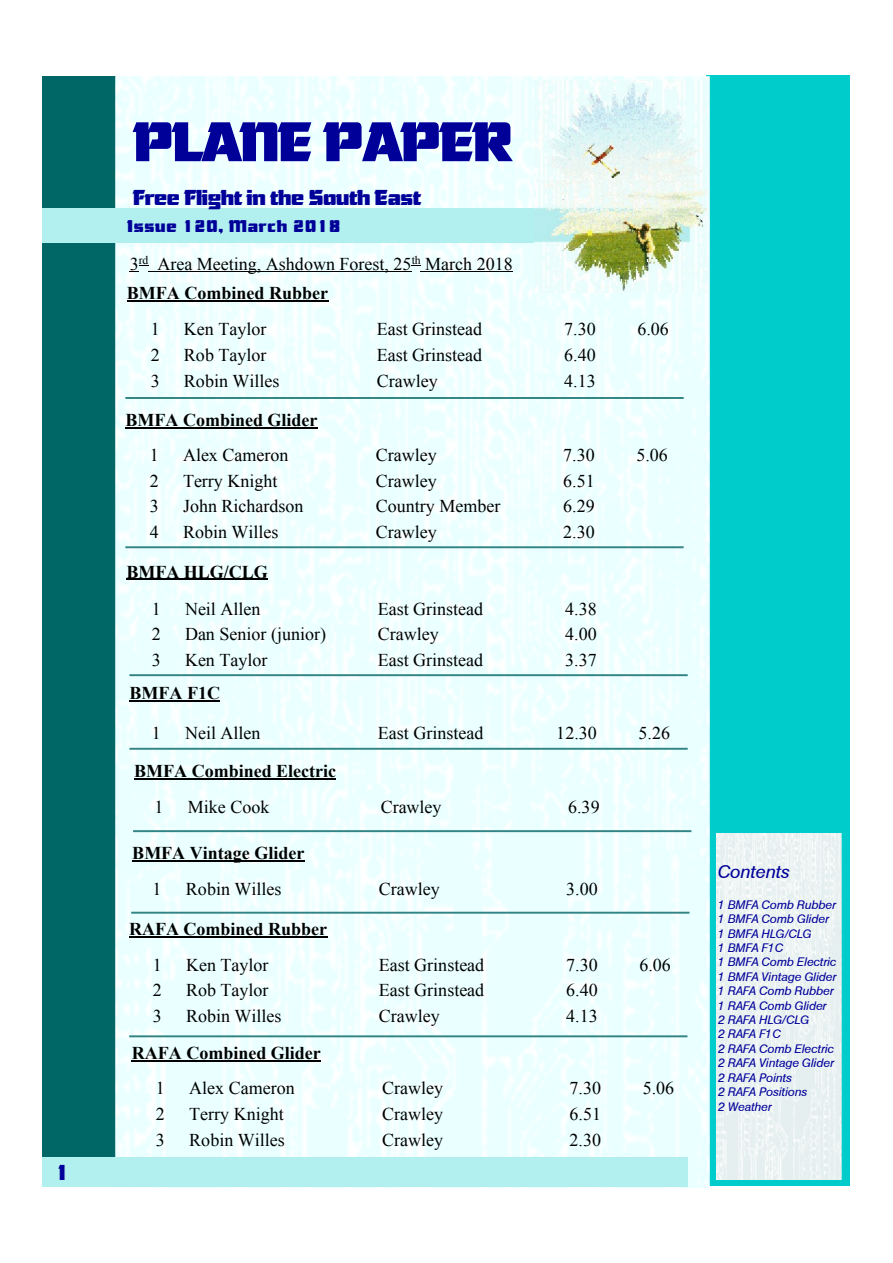
<style>
.page{position:relative;width:893px;height:1263px;background:#fff}
.page>*{position:absolute;margin:0;border:0;box-sizing:border-box;transform-origin:0 0}
.t1{font:54px "Ultra Serif SF";letter-spacing:-.02em;color:#009}
.t2{font:21px "Ultra Serif SF";letter-spacing:-.02em;color:#009}
.t3{font:18px/29.7px "Times New Roman";color:#000}
.t4{font:700 18px "Times New Roman";color:#000}
.t5{font:18px "Basic Sans SF Italic";color:#009}
.t6{font:16.5px "Ultra Serif SF";letter-spacing:.05em;color:#009}
.t7{font:12px/14.4px "Basic Sans SF Italic";color:#009}
.s1{font-weight:700}
</style>
<div class="page">
<div style="left:706px;top:76px;width:144px;height:1110px;background:#0cc"></div>
<div style="left:43px;top:76px;width:73px;height:1110px;background:#066"></div>
<img style="left:115px;top:76px;width:595px;height:1111px">
<div style="left:43px;top:208px;width:644px;height:34px;background:#b2efef"></div>
<hr style="left:125px;top:546px;width:559px;height:2px;background:#338484">
<div style="left:43px;top:1157px;width:645px;height:30px;background:#b2efef"></div>
<img style="left:716px;top:834px;width:125px;height:346px">
<img style="left:534px;top:80px;width:174px;height:212px">
<svg style="left:130px;top:265px;width:18px;height:7px"></svg>
<hr style="left:148px;top:271px;width:264px;height:1px;background:#000">
<hr style="left:421px;top:271px;width:92px;height:1px;background:#000">
<hr style="left:125px;top:397px;width:559px;height:2px;background:#338484">
<hr style="left:129px;top:674px;width:559px;height:2px;background:#338484">
<hr style="left:127px;top:301px;width:201px;height:1px;background:#000">
<hr style="left:126px;top:579px;width:142px;height:1px;background:#000">
<hr style="left:125px;top:427px;width:193px;height:2px;background:#000">
<hr style="left:130px;top:700px;width:90px;height:2px;background:#000">
<hr style="left:134px;top:778px;width:202px;height:2px;background:#000">
<hr style="left:129px;top:748px;width:559px;height:2px;background:#338484">
<hr style="left:133px;top:830px;width:558px;height:2px;background:#338484">
<hr style="left:132px;top:860px;width:172px;height:1px;background:#000">
<hr style="left:131px;top:912px;width:558px;height:2px;background:#338484">
<hr style="left:129px;top:936px;width:198px;height:2px;background:#000">
<hr style="left:129px;top:1035px;width:558px;height:2px;background:#338484">
<hr style="left:132px;top:1060px;width:189px;height:2px;background:#000">
<p class="t2" style="left:55px;top:1159px;width:16px">1</p>
<h1 class="t1" style="left:134px;top:109px;width:380px">PLANE PAPER</h1>
<p class="t2" style="left:133px;top:184px;width:289px">Free Flight in the South East</p>
<p class="t6" style="left:127px;top:216px;width:214px">Issue 120, March 2018</p>
<p class="t3" style="left:127px;top:251px;width:387px">3<sup>rd</sup> Area Meeting, Ashdown Forest, 25<sup>th</sup> March 2018<br><span class="s1">BMFA Combined Rubber</span></p>
<p class="t3" style="left:151px;top:316px;width:10px">1</p>
<p class="t3" style="left:184px;top:316px;width:84px">Ken Taylor</p>
<p class="t3" style="left:377px;top:316px;width:107px">East Grinstead</p>
<p class="t3" style="left:564px;top:316px;width:33px">7.30</p>
<p class="t3" style="left:637px;top:316px;width:33px">6.06</p>
<p class="t3" style="left:151px;top:342px;width:10px">2</p>
<p class="t3" style="left:184px;top:342px;width:84px">Rob Taylor</p>
<p class="t3" style="left:377px;top:342px;width:107px">East Grinstead</p>
<p class="t3" style="left:564px;top:342px;width:33px">6.40</p>
<p class="t3" style="left:151px;top:367px;width:10px">3</p>
<p class="t3" style="left:184px;top:367px;width:97px">Robin Willes</p>
<p class="t3" style="left:377px;top:367px;width:62px">Crawley</p>
<p class="t3" style="left:564px;top:367px;width:33px">4.13</p>
<p class="t4" style="left:125px;top:414px;width:194px">BMFA Combined Glider</p>
<p class="t3" style="left:150px;top:442px;width:10px">1</p>
<p class="t3" style="left:183px;top:442px;width:107px">Alex Cameron</p>
<p class="t3" style="left:376px;top:442px;width:62px">Crawley</p>
<p class="t3" style="left:563px;top:442px;width:33px">7.30</p>
<p class="t3" style="left:636px;top:442px;width:33px">5.06</p>
<p class="t3" style="left:150px;top:468px;width:10px">2</p>
<p class="t3" style="left:183px;top:468px;width:96px">Terry Knight</p>
<p class="t3" style="left:376px;top:468px;width:62px">Crawley</p>
<p class="t3" style="left:563px;top:468px;width:33px">6.51</p>
<p class="t3" style="left:150px;top:493px;width:10px">3</p>
<p class="t3" style="left:183px;top:493px;width:122px">John Richardson</p>
<p class="t3" style="left:376px;top:493px;width:126px">Country Member</p>
<p class="t3" style="left:563px;top:493px;width:33px">6.29</p>
<p class="t3" style="left:150px;top:519px;width:10px">4</p>
<p class="t3" style="left:183px;top:519px;width:97px">Robin Willes</p>
<p class="t3" style="left:376px;top:519px;width:62px">Crawley</p>
<p class="t3" style="left:563px;top:519px;width:33px">2.30</p>
<p class="t4" style="left:126px;top:565px;width:143px">BMFA HLG/CLG</p>
<p class="t3" style="left:152px;top:595px;width:10px">1</p>
<p class="t3" style="left:185px;top:595px;width:77px">Neil Allen</p>
<p class="t3" style="left:378px;top:595px;width:107px">East Grinstead</p>
<p class="t3" style="left:565px;top:595px;width:33px">4.38</p>
<p class="t3" style="left:152px;top:621px;width:10px">2</p>
<p class="t3" style="left:185px;top:621px;width:143px">Dan Senior (junior)</p>
<p class="t3" style="left:378px;top:621px;width:62px">Crawley</p>
<p class="t3" style="left:565px;top:621px;width:33px">4.00</p>
<p class="t3" style="left:152px;top:647px;width:10px">3</p>
<p class="t3" style="left:185px;top:647px;width:84px">Ken Taylor</p>
<p class="t3" style="left:378px;top:647px;width:107px">East Grinstead</p>
<p class="t3" style="left:565px;top:647px;width:33px">3.37</p>
<p class="t4" style="left:130px;top:687px;width:92px">BMFA F1C</p>
<p class="t3" style="left:152px;top:719px;width:10px">1</p>
<p class="t3" style="left:185px;top:719px;width:77px">Neil Allen</p>
<p class="t3" style="left:378px;top:719px;width:107px">East Grinstead</p>
<p class="t3" style="left:556px;top:719px;width:42px">12.30</p>
<p class="t3" style="left:638px;top:719px;width:33px">5.26</p>
<p class="t4" style="left:134px;top:765px;width:203px">BMFA Combined Electric</p>
<p class="t3" style="left:155px;top:794px;width:10px">1</p>
<p class="t3" style="left:188px;top:794px;width:83px">Mike Cook</p>
<p class="t3" style="left:381px;top:794px;width:62px">Crawley</p>
<p class="t3" style="left:568px;top:794px;width:33px">6.39</p>
<p class="t4" style="left:132px;top:846px;width:174px">BMFA Vintage Glider</p>
<p class="t3" style="left:153px;top:876px;width:10px">1</p>
<p class="t3" style="left:186px;top:876px;width:97px">Robin Willes</p>
<p class="t3" style="left:379px;top:876px;width:62px">Crawley</p>
<p class="t3" style="left:566px;top:876px;width:33px">3.00</p>
<p class="t4" style="left:129px;top:923px;width:200px">RAFA Combined Rubber</p>
<p class="t3" style="left:153px;top:951px;width:10px">1</p>
<p class="t3" style="left:186px;top:951px;width:84px">Ken Taylor</p>
<p class="t3" style="left:379px;top:951px;width:107px">East Grinstead</p>
<p class="t3" style="left:566px;top:951px;width:33px">7.30</p>
<p class="t3" style="left:639px;top:951px;width:33px">6.06</p>
<p class="t3" style="left:153px;top:977px;width:10px">2</p>
<p class="t3" style="left:186px;top:977px;width:84px">Rob Taylor</p>
<p class="t3" style="left:379px;top:977px;width:107px">East Grinstead</p>
<p class="t3" style="left:566px;top:977px;width:33px">6.40</p>
<p class="t3" style="left:153px;top:1003px;width:10px">3</p>
<p class="t3" style="left:186px;top:1003px;width:97px">Robin Willes</p>
<p class="t3" style="left:379px;top:1003px;width:62px">Crawley</p>
<p class="t3" style="left:566px;top:1003px;width:33px">4.13</p>
<p class="t4" style="left:132px;top:1047px;width:191px">RAFA Combined Glider</p>
<p class="t3" style="left:156px;top:1075px;width:10px">1</p>
<p class="t3" style="left:189px;top:1075px;width:107px">Alex Cameron</p>
<p class="t3" style="left:382px;top:1075px;width:62px">Crawley</p>
<p class="t3" style="left:570px;top:1075px;width:33px">7.30</p>
<p class="t3" style="left:643px;top:1075px;width:33px">5.06</p>
<p class="t3" style="left:156px;top:1101px;width:10px">2</p>
<p class="t3" style="left:189px;top:1101px;width:96px">Terry Knight</p>
<p class="t3" style="left:382px;top:1101px;width:62px">Crawley</p>
<p class="t3" style="left:570px;top:1101px;width:33px">6.51</p>
<p class="t3" style="left:156px;top:1126px;width:10px">3</p>
<p class="t3" style="left:189px;top:1126px;width:97px">Robin Willes</p>
<p class="t3" style="left:382px;top:1126px;width:62px">Crawley</p>
<p class="t3" style="left:570px;top:1126px;width:33px">2.30</p>
<p class="t5" style="left:718px;top:865px;width:73px">Contents</p>
<p class="t7" style="left:718px;top:898px;width:120px">1 BMFA Comb Rubber<br>1 BMFA Comb Glider<br>1 BMFA HLG/CLG<br>1 BMFA F1C<br>1 BMFA Comb Electric<br>1 BMFA Vintage Glider<br>1 RAFA Comb Rubber<br>1 RAFA Comb Glider<br>2 RAFA HLG/CLG<br>2 RAFA F1C<br>2 RAFA Comb Electric<br>2 RAFA Vintage Glider<br>2 RAFA Points<br>2 RAFA Positions<br>2 Weather</p>
</div>
